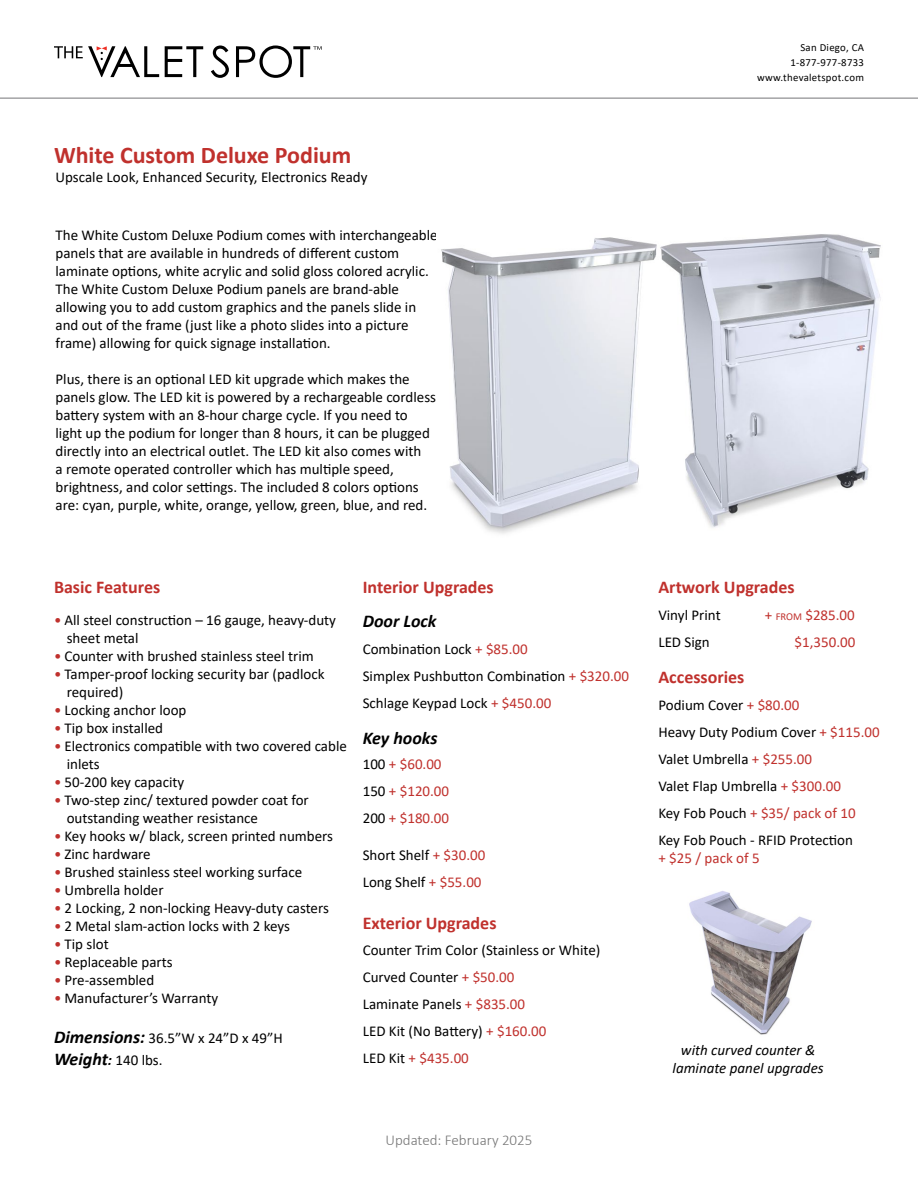
<style>
.page{position:relative;width:918px;height:1188px;background:#fff}
.page>*{position:absolute;margin:0;border:0;box-sizing:border-box;transform-origin:0 0}
.t1{font:700 24px "Calibri";color:#c0312d}
.t2{font:700 18px "Calibri";color:#c0312d}
.t3{font:italic 700 18px "Calibri";color:#000}
.t4{font:15px/18px "Calibri";color:#000}
.t5{font:15px/27px "Calibri";color:#c0312d}
.t6{font:italic 15px/18px "Calibri";color:#000;text-align:center}
.t7{font:300 15px "Calibri";color:#757575}
.t8{font:10.8px/15px "Calibri";letter-spacing:.025em;color:#000101;text-align:right}
.s1{color:#c0312d}
.s2{font-weight:700;font-style:italic;font-size:18px}
.s3{font-weight:700;font-style:italic}
.s4{color:#000}
.s5{font-size:10.5px}
</style>
<div class="page">
<svg style="left:165px;top:46px;width:38px;height:31px"></svg>
<svg style="left:211px;top:45px;width:18px;height:33px"></svg>
<svg style="left:54px;top:46px;width:105px;height:31px"></svg>
<svg style="left:236px;top:45px;width:86px;height:33px"></svg>
<hr style="left:0;top:97px;width:918px;height:2px;background:#a3a3a6">
<img style="left:441px;top:234px;width:440px;height:300px">
<img style="left:689px;top:891px;width:123px;height:144px">
<h1 class="t1" style="left:54px;top:138px;width:299px">White Custom Deluxe Podium</h1>
<p class="t4" style="left:56px;top:168px;width:314px">Upscale Look, Enhanced Security, Electronics Ready</p>
<p class="t4" style="left:56px;top:226px;width:384px">The White Custom Deluxe Podium comes with interchangeable panels that are available in hundreds of different custom laminate options, white acrylic and solid gloss colored acrylic.<br>The White Custom Deluxe Podium panels are brand-able allowing you to add custom graphics and the panels slide in and out of the frame (just like a photo slides into a picture frame) allowing for quick signage installation.</p>
<p class="t4" style="left:56px;top:370px;width:382px">Plus, there is an optional LED kit upgrade which makes the panels glow. The LED kit is powered by a rechargeable cordless battery system with an 8-hour charge cycle. If you need to light up the podium for longer than 8 hours, it can be plugged directly into an electrical outlet. The LED kit also comes with<br>a remote operated controller which has multiple speed, brightness, and color settings. The included 8 colors options are: cyan, purple, white, orange, yellow, green, blue, and red.</p>
<p class="t2" style="left:54px;top:574px;width:108px">Basic Features</p>
<p class="t4" style="left:67px;top:611px;width:271px;text-indent:-13px"><span class="s1">•</span> All steel construction – 16 gauge, heavy-duty sheet metal</p>
<p class="t4" style="left:54px;top:647px;width:261px"><span class="s1">•</span> Counter with brushed stainless steel trim</p>
<p class="t4" style="left:67px;top:665px;width:259px;text-indent:-13px"><span class="s1">•</span> Tamper-proof locking security bar (padlock required)</p>
<p class="t4" style="left:54px;top:701px;width:134px"><span class="s1">•</span> Locking anchor loop</p>
<p class="t4" style="left:54px;top:719px;width:111px"><span class="s1">•</span> Tip box installed</p>
<p class="t4" style="left:67px;top:737px;width:282px;text-indent:-13px"><span class="s1">•</span> Electronics compatible with two covered cable inlets</p>
<p class="t4" style="left:54px;top:773px;width:132px"><span class="s1">•</span> 50-200 key capacity</p>
<p class="t4" style="left:67px;top:791px;width:244px;text-indent:-13px"><span class="s1">•</span> Two-step zinc/ textured powder coat for outstanding weather resistance</p>
<p class="t4" style="left:54px;top:827px;width:281px"><span class="s1">•</span> Key hooks w/ black, screen printed numbers</p>
<p class="t4" style="left:54px;top:845px;width:98px"><span class="s1">•</span> Zinc hardware</p>
<p class="t4" style="left:54px;top:863px;width:250px"><span class="s1">•</span> Brushed stainless steel working surface</p>
<p class="t4" style="left:54px;top:881px;width:111px"><span class="s1">•</span> Umbrella holder</p>
<p class="t4" style="left:54px;top:899px;width:276px"><span class="s1">•</span> 2 Locking, 2 non-locking Heavy-duty casters</p>
<p class="t4" style="left:54px;top:917px;width:237px"><span class="s1">•</span> 2 Metal slam-action locks with 2 keys</p>
<p class="t4" style="left:54px;top:935px;width:56px"><span class="s1">•</span> Tip slot</p>
<p class="t4" style="left:54px;top:953px;width:120px"><span class="s1">•</span> Replaceable parts</p>
<p class="t4" style="left:54px;top:971px;width:102px"><span class="s1">•</span> Pre-assembled</p>
<p class="t4" style="left:54px;top:989px;width:166px"><span class="s1">•</span> Manufacturer’s Warranty</p>
<p class="t4" style="left:54px;top:1027px;width:230px;line-height:21.6px"><span class="s2">Dimensions:</span> 36.5”W x 24”D x 49”H<br><span class="s2">Weight</span><span class="s3">:</span> 140 lbs.</p>
<p class="t2" style="left:363px;top:574px;width:133px">Interior Upgrades</p>
<p class="t3" style="left:363px;top:609px;width:75px">Door Lock</p>
<p class="t4" style="left:363px;top:635px;width:268px;line-height:27px">Combination Lock <span class="s1">+ $85.00<br></span>Simplex Pushbutton Combination <span class="s1">+ $320.00<br></span>Schlage Keypad Lock <span class="s1">+ $450.00</span></p>
<p class="t3" style="left:363px;top:725px;width:76px">Key hooks</p>
<p class="t5" style="left:363px;top:750px;width:88px"><span class="s4">100</span> + $60.00<br><span class="s4">150</span> + $120.00<br><span class="s4">200</span> + $180.00</p>
<p class="t4" style="left:363px;top:841px;width:124px;line-height:27px">Short Shelf <span class="s1">+ $30.00<br></span>Long Shelf <span class="s1">+ $55.00</span></p>
<p class="t2" style="left:363px;top:911px;width:135px">Exterior Upgrades</p>
<p class="t4" style="left:363px;top:936px;width:239px;line-height:27px">Counter Trim Color (Stainless or White)<br>Curved Counter <span class="s1">+ $50.00<br></span>Laminate Panels <span class="s1">+ $835.00<br></span>LED Kit (No Battery) <span class="s1">+ $160.00<br></span>LED Kit <span class="s1">+ $435.00</span></p>
<p class="t7" style="left:386px;top:1131px;width:148px">Updated: February 2025</p>
<p class="t8" style="left:757px;top:40px;width:108px">San Diego, CA<br>1-877-977-8733 www.thevaletspot.com</p>
<p class="t2" style="left:658px;top:574px;width:138px">Artwork Upgrades</p>
<p class="t4" style="left:658px;top:606px;width:64px">Vinyl Print</p>
<p class="t5" style="left:765px;top:601px;width:92px">+ <span class="s5">FROM</span> $285.00</p>
<p class="t4" style="left:658px;top:633px;width:53px">LED Sign</p>
<p class="t5" style="left:795px;top:628px;width:62px">$1,350.00</p>
<p class="t2" style="left:658px;top:665px;width:88px">Accessories</p>
<p class="t4" style="left:658px;top:691px;width:223px;line-height:27px">Podium Cover <span class="s1">+ $80.00<br></span>Heavy Duty Podium Cover <span class="s1">+ $115.00<br></span>Valet Umbrella <span class="s1">+ $255.00<br></span>Valet Flap Umbrella <span class="s1">+ $300.00<br></span>Key Fob Pouch <span class="s1">+ $35/ pack of 10<br></span>Key Fob Pouch - RFID Protection</p>
<p class="t5" style="left:658px;top:844px;width:103px">+ $25 / pack of 5</p>
<p class="t6" style="left:673px;top:1040px;width:153px">with curved counter &amp; laminate panel upgrades</p>
</div>
